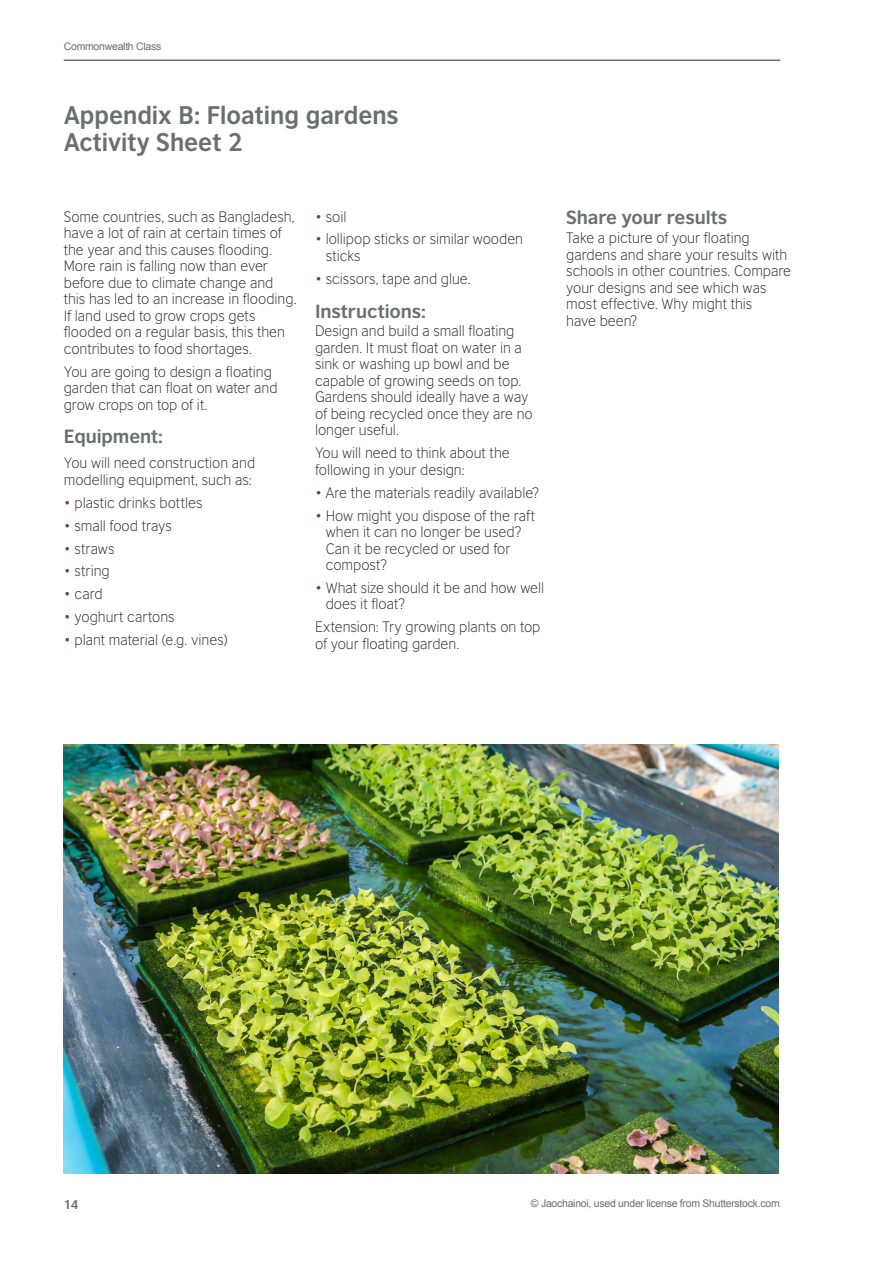
<style>
.page{position:relative;width:893px;height:1263px;background:#fff}
.page>*{position:absolute;margin:0;border:0;box-sizing:border-box;transform-origin:0 0}
.t1{font:700 24px/27px "British Council Sans";color:#6d6e71;scale:.96 1}
.t2{font:700 18px "British Council Sans";letter-spacing:-.005em;color:#6d6e71}
.t3{font:300 14.25px/16.5px "British Council Sans";color:#292829}
.t4{font:700 12px "British Council Sans";color:#6d6e71}
.t5{font:10.5px "Arial";letter-spacing:-.025em;color:#6d6e71}
.s1{color:#7d2b82}
</style>
<div class="page">
<hr style="left:64px;top:60px;width:716px;height:1px;background:#6d6e71">
<img style="left:64px;top:744px;width:714px;height:430px">
<p class="t5" style="left:64px;top:40px;width:99px">Commonwealth Class</p>
<h1 class="t1" style="left:64px;top:101px;width:350px">Appendix B: Floating gardens<br>Activity Sheet 2</h1>
<p class="t3" style="left:64px;top:208px;width:234px">Some countries, such as Bangladesh, have a lot of rain at certain times of the year and this causes flooding.<br>More rain is falling now than ever before due to climate change and this has led to an increase in flooding.<br>If land used to grow crops gets flooded on a regular basis, this then contributes to food shortages.</p>
<p class="t3" style="left:64px;top:363px;width:215px">You are going to design a floating garden that can float on water and grow crops on top of it.</p>
<p class="t2" style="left:64px;top:425px;width:101px">Equipment:</p>
<p class="t3" style="left:64px;top:455px;width:193px">You will need construction and modelling equipment, such as:</p>
<p class="t3" style="left:64px;top:494px;width:140px"><span class="s1">•</span> plastic drinks bottles</p>
<p class="t3" style="left:64px;top:517px;width:110px"><span class="s1">•</span> small food trays</p>
<p class="t3" style="left:64px;top:540px;width:52px"><span class="s1">•</span> straws</p>
<p class="t3" style="left:64px;top:563px;width:48px"><span class="s1">•</span> string</p>
<p class="t3" style="left:64px;top:586px;width:40px"><span class="s1">•</span> card</p>
<p class="t3" style="left:64px;top:609px;width:112px"><span class="s1">•</span> yoghurt cartons</p>
<p class="t3" style="left:64px;top:631px;width:165px"><span class="s1">•</span> plant material (e.g. vines)</p>
<p class="t3" style="left:315px;top:208px;width:33px"><span class="s1">•</span> soil</p>
<p class="t3" style="left:326px;top:231px;width:199px;text-indent:-11px"><span class="s1">•</span> lollipop sticks or similar wooden sticks</p>
<p class="t3" style="left:315px;top:270px;width:157px"><span class="s1">•</span> scissors, tape and glue.</p>
<p class="t2" style="left:315px;top:299px;width:112px">Instructions:</p>
<p class="t3" style="left:315px;top:323px;width:219px">Design and build a small floating garden. It must float on water in a sink or washing up bowl and be capable of growing seeds on top.<br>Gardens should ideally have a way of being recycled once they are no longer useful.</p>
<p class="t3" style="left:315px;top:445px;width:196px">You will need to think about the following in your design:</p>
<p class="t3" style="left:315px;top:484px;width:226px"><span class="s1">•</span> Are the materials readily available?</p>
<p class="t3" style="left:326px;top:507px;width:211px;text-indent:-11px"><span class="s1">•</span> How might you dispose of the raft when it can no longer be used?<br>Can it be recycled or used for compost?</p>
<p class="t3" style="left:326px;top:579px;width:220px;text-indent:-11px"><span class="s1">•</span> What size should it be and how well does it float?</p>
<p class="t3" style="left:315px;top:619px;width:227px">Extension: Try growing plants on top of your floating garden.</p>
<p class="t2" style="left:566px;top:206px;width:163px">Share your results</p>
<p class="t3" style="left:566px;top:229px;width:226px">Take a picture of your floating gardens and share your results with schools in other countries. Compare your designs and see which was most effective. Why might this<br>have been?</p>
<p class="t4" style="left:64px;top:1197px;width:16px">14</p>
<p class="t5" style="left:531px;top:1196px;width:250px">© Jaochainoi, used under license from Shutterstock.com</p>
</div>
